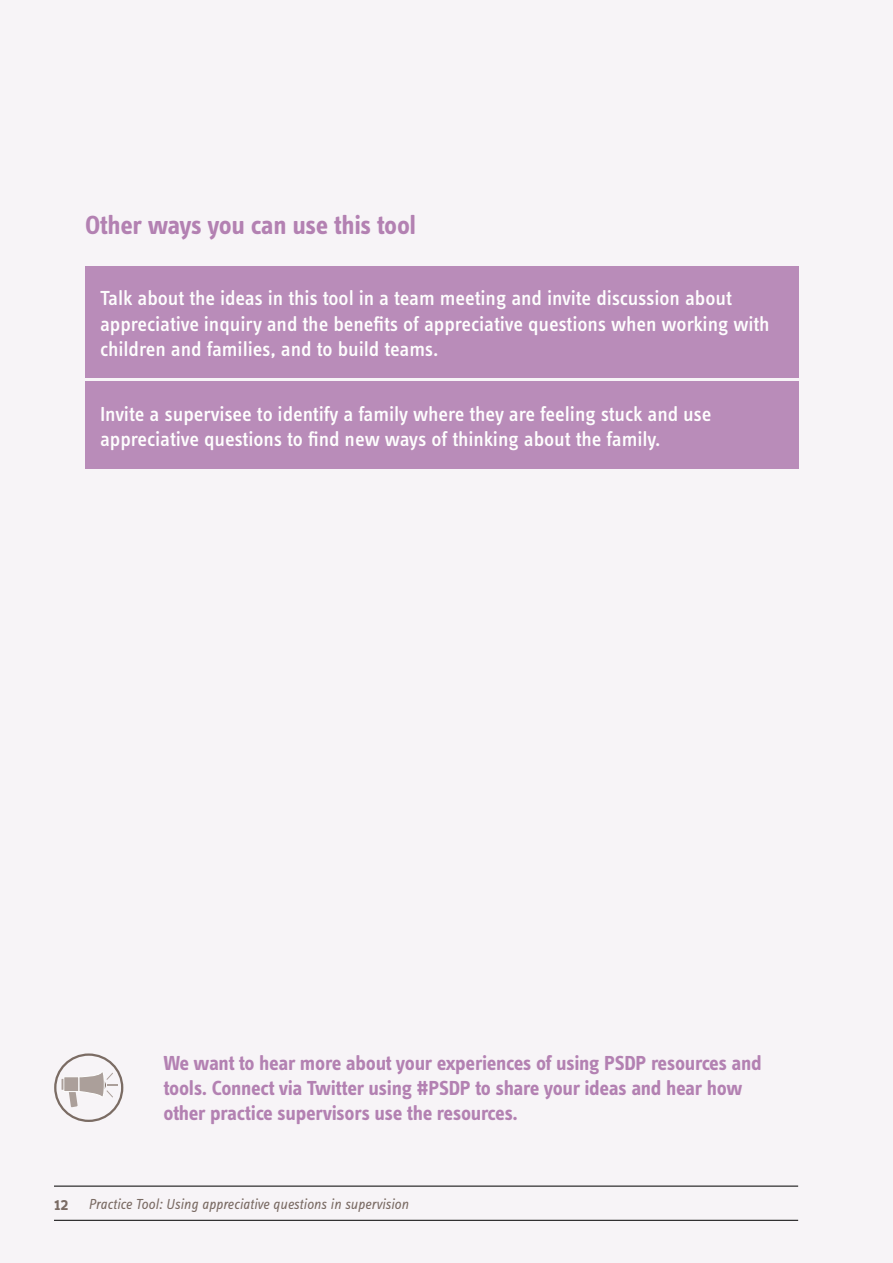
<style>
.page{position:relative;width:893px;height:1263px;background:#f7f3f7}
.page>*{position:absolute;margin:0;border:0;box-sizing:border-box;transform-origin:0 0}
.t1{font:700 27px "Info Text Pro";letter-spacing:-.015em;color:#b381b2}
.t2{font:500 21px/25.2px "Info Text Pro";letter-spacing:-.005em;color:#fff}
.t3{font:700 21px/25.2px "Info Text Pro";letter-spacing:-.015em;color:#b381b2}
.t4{font:italic 15px "Info Text Pro";color:#7a6b64}
.s1{font-weight:600;font-style:normal;font-size:18px}
</style>
<div class="page">
<hr style="left:54px;top:1186px;width:744px;height:1px;background:#000">
<hr style="left:54px;top:1220px;width:744px;height:1px;background:#000">
<div style="left:85px;top:267px;width:714px;height:111px;background:#b98cb9"></div>
<div style="left:85px;top:382px;width:714px;height:87px;background:#b98cb9"></div>
<div style="left:54px;top:1053px;width:69px;height:69px;border:2px solid #7b6c64;border-radius:50%"></div>
<svg style="left:62px;top:1053px;width:56px;height:54px"></svg>
<p class="t1" style="left:85px;top:209px;width:333px">Other ways you can use this tool</p>
<p class="t2" style="left:100px;top:285px;width:671px">Talk about the ideas in this tool in a team meeting and invite discussion about appreciative inquiry and the benefits of appreciative questions when working with children and families, and to build teams.</p>
<p class="t2" style="left:100px;top:401px;width:613px">Invite a supervisee to identify a family where they are feeling stuck and use appreciative questions to find new ways of thinking about the family.</p>
<p class="t3" style="left:163px;top:1050px;width:600px">We want to hear more about your experiences of using PSDP resources and tools. Connect via Twitter using #PSDP to share your ideas and hear how other practice supervisors use the resources.</p>
<p class="t4" style="left:54px;top:1195px;width:356px"><span class="s1">12</span> Practice Tool: Using appreciative questions in supervision</p>
</div>
